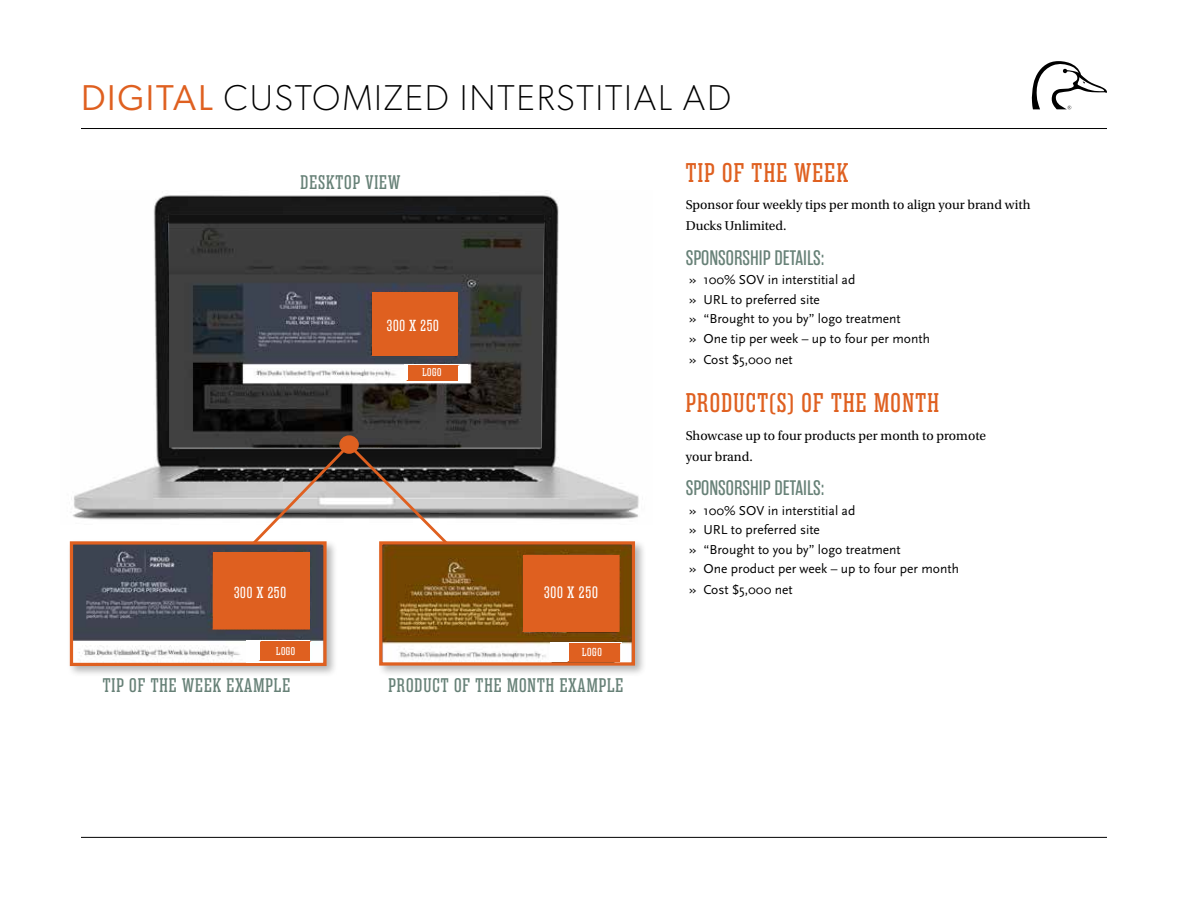
<style>
.page{position:relative;width:1188px;height:918px;background:#fff}
.page>*{position:absolute;margin:0;border:0;box-sizing:border-box;transform-origin:0 0}
.t1{font:100 36px "Gibson";letter-spacing:.05em;color:#000}
.t2{font:27px "Rama Slab E";letter-spacing:.05em;color:#df6020}
.t3{font:21px "Rama Gothic E";color:#678177}
.t4{font:19.65px "Rama Slab E";letter-spacing:.05em;color:#678177}
.t5{font:16.5px "Rama Slab E";letter-spacing:.05em;color:#fff}
.t6{font:16.05px "Rama Slab E";letter-spacing:.05em;color:#fff}
.t7{font:13.5px/19.5px "Scala Sans OT";color:#000}
.t8{font:13.5px/21px "Utopia Std";color:#000}
.t9{font:11.55px "Rama Slab E";color:#fff}
.t10{font:11.25px "Rama Slab E";letter-spacing:.05em;color:#fff}
.s1{font-weight:400;color:#df6020}
</style>
<div class="page">
<hr style="left:81px;top:128px;width:1026px;height:1px;background:#000">
<hr style="left:81px;top:837px;width:1026px;height:1px;background:#000">
<svg style="left:1032px;top:61px;width:75px;height:48px"></svg>
<img style="left:72px;top:195px;width:567px;height:325px">
<img style="left:169px;top:214px;width:375px;height:234px">
<div style="left:340px;top:436px;width:18px;height:17px;background:#df6020;border-radius:50%"></div>
<div style="left:339px;top:435px;width:20px;height:19px;border:1px solid #df6020;border-radius:50%"></div>
<div style="left:377px;top:539px;width:270px;height:138px;background:#000;opacity:.29"></div>
<img style="left:383px;top:545px;width:248px;height:117px">
<div style="left:379px;top:541px;width:256px;height:125px;border:3px solid #df6020"></div>
<div style="left:550px;top:642px;width:71px;height:20px;background:#fff"></div>
<div style="left:67px;top:539px;width:272px;height:139px;background:#000;opacity:.29"></div>
<img style="left:74px;top:545px;width:249px;height:117px">
<div style="left:70px;top:541px;width:257px;height:125px;border:3px solid #df6020"></div>
<div style="left:372px;top:293px;width:86px;height:63px;background:#df6020"></div>
<svg style="left:213px;top:444px;width:242px;height:185px"></svg>
<div style="left:523px;top:555px;width:96px;height:77px;background:#df6020"></div>
<div style="left:404px;top:364px;width:63px;height:18px;background:#fff"></div>
<svg style="left:247px;top:640px;width:63px;height:22px"></svg>
<svg style="left:260px;top:642px;width:50px;height:18px"></svg>
<svg style="left:569px;top:644px;width:51px;height:18px"></svg>
<svg style="left:408px;top:365px;width:49px;height:16px"></svg>
<h1 class="t1" style="left:81px;top:76px;width:652px"><span class="s1">DIGITAL</span> CUSTOMIZED INTERSTITIAL AD</h1>
<h3 class="t4" style="left:301px;top:172px;width:101px">DESKTOP VIEW</h3>
<p class="t6" style="left:387px;top:316px;width:54px">300 X 250</p>
<p class="t10" style="left:422px;top:366px;width:21px">LOGO</p>
<p class="t6" style="left:234px;top:583px;width:54px">300 X 250</p>
<p class="t5" style="left:544px;top:583px;width:55px">300 X 250</p>
<p class="t10" style="left:276px;top:645px;width:21px">LOGO</p>
<p class="t9" style="left:582px;top:646px;width:21px">LOGO</p>
<h3 class="t4" style="left:103px;top:675px;width:189px">TIP OF THE WEEK EXAMPLE</h3>
<h3 class="t4" style="left:389px;top:675px;width:236px">PRODUCT OF THE MONTH EXAMPLE</h3>
<h2 class="t2" style="left:686px;top:158px;width:164px">TIP OF THE WEEK</h2>
<p class="t8" style="left:686px;top:195px;width:346px">Sponsor four weekly tips per month to align your brand with<br>Ducks Unlimited.</p>
<h3 class="t3" style="left:686px;top:246px;width:140px">SPONSORSHIP DETAILS:</h3>
<p class="t7" style="left:689px;top:271px;width:242px">» 100% SOV in interstitial ad<br>» URL to preferred site<br>» “Brought to you by” logo treatment<br>» One tip per week – up to four per month</p>
<p class="t7" style="left:689px;top:350px;width:105px">» Cost $5,000 net</p>
<h2 class="t2" style="left:686px;top:388px;width:255px">PRODUCT(S) OF THE MONTH</h2>
<p class="t8" style="left:686px;top:425px;width:302px">Showcase up to four products per month to promote your brand.</p>
<h3 class="t3" style="left:686px;top:477px;width:140px">SPONSORSHIP DETAILS:</h3>
<p class="t7" style="left:689px;top:501px;width:271px">» 100% SOV in interstitial ad<br>» URL to preferred site<br>» “Brought to you by” logo treatment<br>» One product per week – up to four per month</p>
<p class="t7" style="left:689px;top:580px;width:105px">» Cost $5,000 net</p>
</div>
